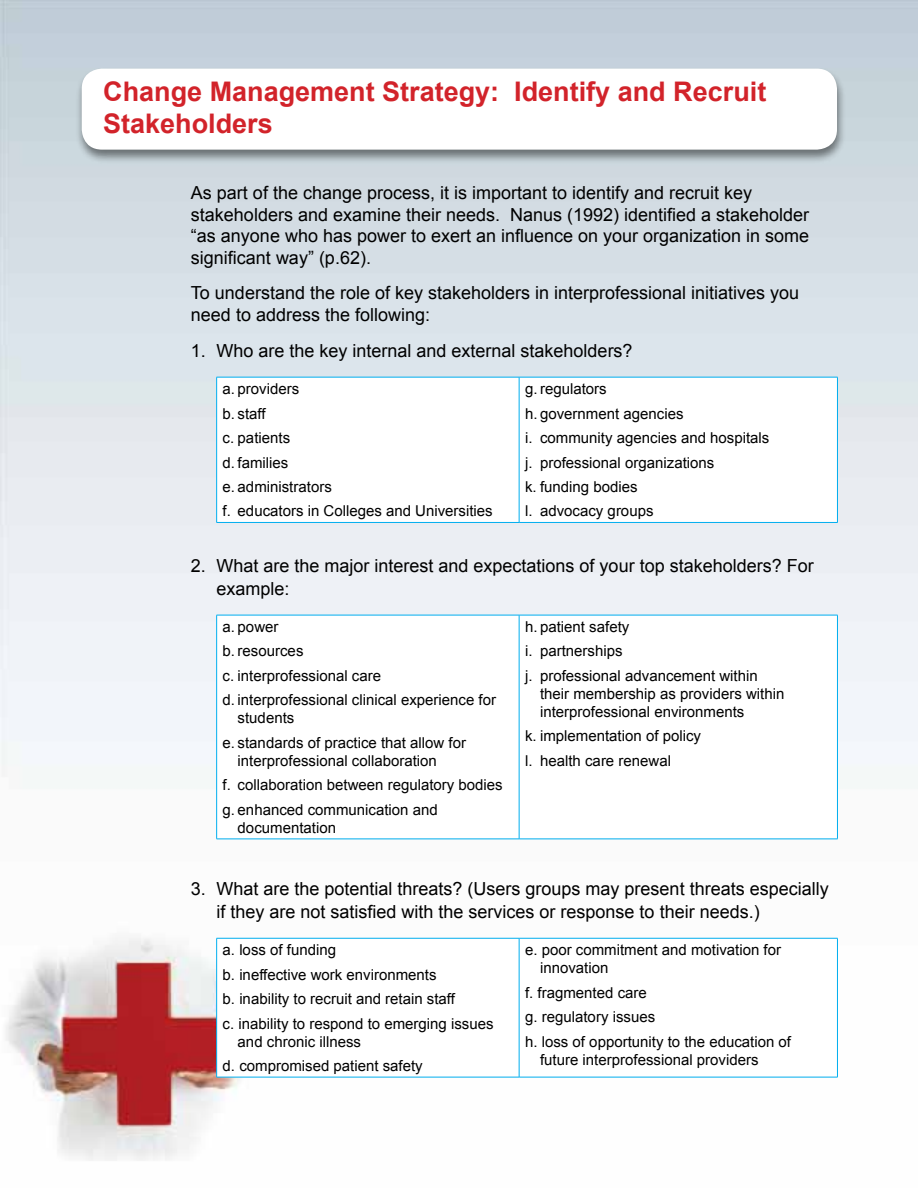
<style>
.page{position:relative;width:918px;height:1188px;background:#fff}
.page>*{position:absolute;margin:0;border:0;box-sizing:border-box;transform-origin:0 0}
.t1{font:700 27px/32.4px "Arial";color:#d2232a}
.t2{font:18px/21.6px "Arial";color:#000}
.t3{font:15px/24.5px "Arial";color:#000}
</style>
<div class="page">
<img style="left:0;top:0;width:918px;height:1161px">
<div style="left:75px;top:67px;width:772px;height:97px;background:#000;opacity:.49"></div>
<div style="left:82px;top:69px;width:755px;height:81px;background:#fff;border-radius:20px"></div>
<svg style="left:217px;top:378px;width:620px;height:144px"></svg>
<hr style="left:216px;top:377px;width:303px;height:1px;background:#00aeef">
<hr style="left:216px;top:377px;width:1px;height:145px;background:#00aeef">
<hr style="left:519px;top:377px;width:319px;height:1px;background:#00aeef">
<hr style="left:519px;top:377px;width:1px;height:145px;background:#00aeef">
<hr style="left:837px;top:377px;width:1px;height:145px;background:#00aeef">
<hr style="left:216px;top:522px;width:303px;height:1px;background:#00aeef">
<hr style="left:519px;top:522px;width:319px;height:1px;background:#00aeef">
<svg style="left:217px;top:616px;width:620px;height:223px"></svg>
<hr style="left:216px;top:615px;width:303px;height:1px;background:#00aeef">
<hr style="left:216px;top:615px;width:1px;height:224px;background:#00aeef">
<hr style="left:519px;top:615px;width:319px;height:1px;background:#00aeef">
<hr style="left:519px;top:615px;width:1px;height:224px;background:#00aeef">
<hr style="left:837px;top:615px;width:1px;height:224px;background:#00aeef">
<hr style="left:216px;top:839px;width:303px;height:1px;background:#00aeef">
<hr style="left:519px;top:839px;width:319px;height:1px;background:#00aeef">
<svg style="left:217px;top:939px;width:620px;height:138px"></svg>
<hr style="left:216px;top:938px;width:303px;height:1px;background:#00aeef">
<hr style="left:216px;top:938px;width:1px;height:139px;background:#00aeef">
<hr style="left:519px;top:938px;width:319px;height:1px;background:#00aeef">
<hr style="left:519px;top:938px;width:1px;height:139px;background:#00aeef">
<hr style="left:837px;top:938px;width:1px;height:139px;background:#00aeef">
<hr style="left:216px;top:1077px;width:303px;height:1px;background:#00aeef">
<hr style="left:519px;top:1077px;width:319px;height:1px;background:#00aeef">
<h1 class="t1" style="left:103px;top:76px;width:665px">Change Management Strategy: Identify and Recruit<br>Stakeholders</h1>
<p class="t2" style="left:191px;top:182px;width:620px">As part of the change process, it is important to identify and recruit key stakeholders and examine their needs. Nanus (1992) identified a stakeholder “as anyone who has power to exert an influence on your organization in some significant way” (p.62).</p>
<p class="t2" style="left:191px;top:282px;width:610px">To understand the role of key stakeholders in interprofessional initiatives you need to address the following:</p>
<p class="t2" style="left:191px;top:340px;width:443px">1. Who are the key internal and external stakeholders?</p>
<p class="t3" style="left:223px;top:377px;width:272px">a. providers<br>b. staff<br>c. patients<br>d. families<br>e. administrators<br>f. educators in Colleges and Universities</p>
<p class="t3" style="left:525px;top:377px;width:246px">g. regulators<br>h. government agencies<br>i. community agencies and hospitals j. professional organizations<br>k. funding bodies<br>l. advocacy groups</p>
<p class="t2" style="left:216px;top:555px;width:599px;line-height:22.5px;text-indent:-26px">2. What are the major interest and expectations of your top stakeholders? For example:</p>
<p class="t3" style="left:223px;top:615px;width:275px">a. power<br>b. resources<br>c. interprofessional care<br>d. interprofessional clinical experience for</p>
<p class="t3" style="left:223px;top:706px;width:245px;text-indent:15px">students<br>e. standards of practice that allow for</p>
<p class="t3" style="left:223px;top:749px;width:282px;text-indent:15px">interprofessional collaboration<br>f. collaboration between regulatory bodies g. enhanced communication and</p>
<p class="t3" style="left:238px;top:816px;width:100px">documentation</p>
<p class="t3" style="left:525px;top:615px;width:234px">h. patient safety<br>i. partnerships<br>j. professional advancement within</p>
<p class="t3" style="left:540px;top:685px;width:246px;line-height:18px">their membership as providers within interprofessional environments</p>
<p class="t3" style="left:525px;top:724px;width:177px">k. implementation of policy l. health care renewal</p>
<p class="t2" style="left:216px;top:878px;width:614px;line-height:22.5px;text-indent:-26px">3. What are the potential threats? (Users groups may present threats especially if they are not satisfied with the services or response to their needs.)</p>
<p class="t3" style="left:223px;top:938px;width:272px">a. loss of funding<br>b. ineffective work environments<br>b. inability to recruit and retain staff<br>c. inability to respond to emerging issues</p>
<p class="t3" style="left:223px;top:1029px;width:202px;text-indent:15px">and chronic illness<br>d. compromised patient safety</p>
<p class="t3" style="left:540px;top:941px;width:242px;line-height:18px;text-indent:-15px">e. poor commitment and motivation for innovation</p>
<p class="t3" style="left:525px;top:980px;width:267px">f. fragmented care<br>g. regulatory issues<br>h. loss of opportunity to the education of</p>
<p class="t3" style="left:540px;top:1047px;width:220px">future interprofessional providers</p>
</div>
